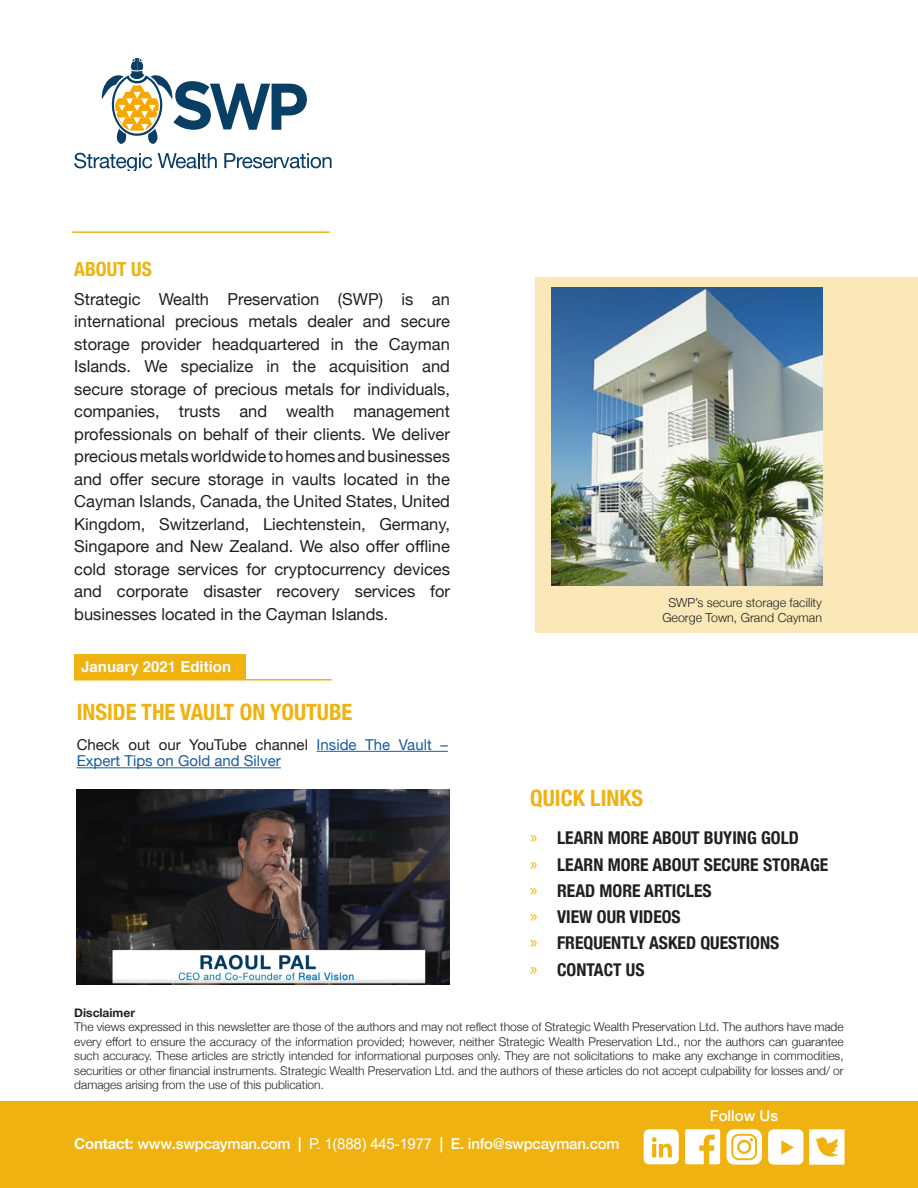
<style>
.page{position:relative;width:918px;height:1188px;background:#fff}
.page>*{position:absolute;margin:0;border:0;box-sizing:border-box;transform-origin:0 0}
.Body_Title_1{font:700 condensed 22.5px "Helvetica Neue";color:#efb211}
.Heading_Title{font:700 condensed 19.5px "Helvetica Neue";color:#efb211}
.t1{font:700 condensed 17.7px "Helvetica Neue";color:#231f20}
.Body{font:16.5px/22.5px "Helvetica Neue";color:#231f20;text-align:justify}
.Body-2{font:500 15px "Helvetica Neue";letter-spacing:-.015em;color:#fff}
.Body-3{font:15px/16.5px "Helvetica Neue";color:#175d9e}
.Bold_text{font:700 15px "Helvetica";color:#fff}
.Body-4{font:300 12.45px "Helvetica Neue";color:#231f20}
.Disclaimer{font:300 12px/14.4px "Helvetica Neue";color:#231f20;text-align:justify}
.Disclaimer-2{font:700 12px "Helvetica Neue";color:#231f20}
.s1{color:#231f20}
.s2{font-family:"Myriad Pro";font-weight:400;font-stretch:normal;color:#efb211}
.s3{font-weight:700}
.s4{font-family:"Arial";font-weight:400}
</style>
<div class="page">
<svg style="left:74px;top:153px;width:78px;height:18px"></svg>
<svg style="left:158px;top:153px;width:59px;height:15px"></svg>
<svg style="left:224px;top:153px;width:108px;height:15px"></svg>
<svg style="left:101px;top:58px;width:206px;height:86px"></svg>
<div style="left:0;top:1102px;width:918px;height:86px;background:#efb211"></div>
<div style="left:535px;top:278px;width:383px;height:355px;background:#fae8b8"></div>
<img style="left:551px;top:287px;width:271px;height:298px">
<hr style="left:74px;top:679px;width:258px;height:2px;background:#efb211">
<div style="left:74px;top:654px;width:172px;height:25px;background:#efb211"></div>
<svg style="left:644px;top:1129px;width:35px;height:35px"></svg>
<svg style="left:685px;top:1129px;width:35px;height:35px"></svg>
<svg style="left:727px;top:1129px;width:35px;height:36px"></svg>
<svg style="left:768px;top:1129px;width:35px;height:36px"></svg>
<svg style="left:809px;top:1129px;width:35px;height:36px"></svg>
<hr style="left:317px;top:751px;width:131px;height:1px;background:#175d9e">
<hr style="left:77px;top:767px;width:204px;height:1px;background:#175d9e">
<img style="left:77px;top:789px;width:373px;height:196px">
<hr style="left:72px;top:231px;width:258px;height:2px;background:#efb211">
<p class="Heading_Title" style="left:74px;top:252px;width:79px">ABOUT US</p>
<p class="Body" style="left:74px;top:289px;width:377px">Strategic Wealth Preservation (SWP) is an international precious metals dealer and secure storage provider headquartered in the Cayman Islands. We specialize in the acquisition and secure storage of precious metals for individuals, companies, trusts and wealth management professionals on behalf of their clients. We deliver precious metals worldwide to homes and businesses and offer secure storage in vaults located in the Cayman Islands, Canada, the United States, United Kingdom, Switzerland, Liechtenstein, Germany, Singapore and New Zealand. We also offer offline cold storage services for cryptocurrency devices and corporate disaster recovery services for businesses located in the Cayman Islands.</p>
<p class="Bold_text" style="left:81px;top:654px;width:152px">January 2021 Edition</p>
<p class="Body_Title_1" style="left:77px;top:693px;width:277px">INSIDE THE VAULT ON YOUTUBE</p>
<p class="Body-3" style="left:77px;top:737px;width:373px"><span class="s1">Check out our YouTube channel</span> Inside The Vault –<br>Expert Tips on Gold and Silver</p>
<p class="Body-4" style="left:668px;top:592px;width:155px">SWP’s secure storage facility</p>
<p class="Body-4" style="left:662px;top:607px;width:161px">George Town, Grand Cayman</p>
<p class="Body_Title_1" style="left:530px;top:779px;width:114px">QUICK LINKS</p>
<p class="t1" style="left:530px;top:823px;width:270px"><span class="s2">»</span> LEARN MORE ABOUT BUYING GOLD</p>
<p class="t1" style="left:530px;top:850px;width:300px"><span class="s2">»</span> LEARN MORE ABOUT SECURE STORAGE</p>
<p class="t1" style="left:530px;top:876px;width:183px"><span class="s2">»</span> READ MORE ARTICLES</p>
<p class="t1" style="left:530px;top:902px;width:152px"><span class="s2">»</span> VIEW OUR VIDEOS</p>
<p class="t1" style="left:530px;top:928px;width:251px"><span class="s2">»</span> FREQUENTLY ASKED QUESTIONS</p>
<p class="t1" style="left:530px;top:955px;width:116px"><span class="s2">»</span> CONTACT US</p>
<p class="Disclaimer-2" style="left:74px;top:1003px;width:62px">Disclaimer</p>
<p class="Disclaimer" style="left:74px;top:1019px;width:771px">The views expressed in this newsletter are those of the authors and may not reflect those of Strategic Wealth Preservation Ltd. The authors have made every effort to ensure the accuracy of the information provided; however, neither Strategic Wealth Preservation Ltd., nor the authors can guarantee such accuracy. These articles are strictly intended for informational purposes only. They are not solicitations to make any exchange in commodities, securities or other financial instruments. Strategic Wealth Preservation Ltd. and the authors of these articles do not accept culpability for losses and/ or damages arising from the use of this publication.</p>
<p class="Body-2" style="left:74px;top:1132px;width:547px"><span class="s3">Contact:</span> www.swpcayman.com | <span class="s4">P. 1(888) 445-1977</span> | E. info@swpcayman.com</p>
<p class="Body-2" style="left:710px;top:1104px;width:70px">Follow Us</p>
</div>
